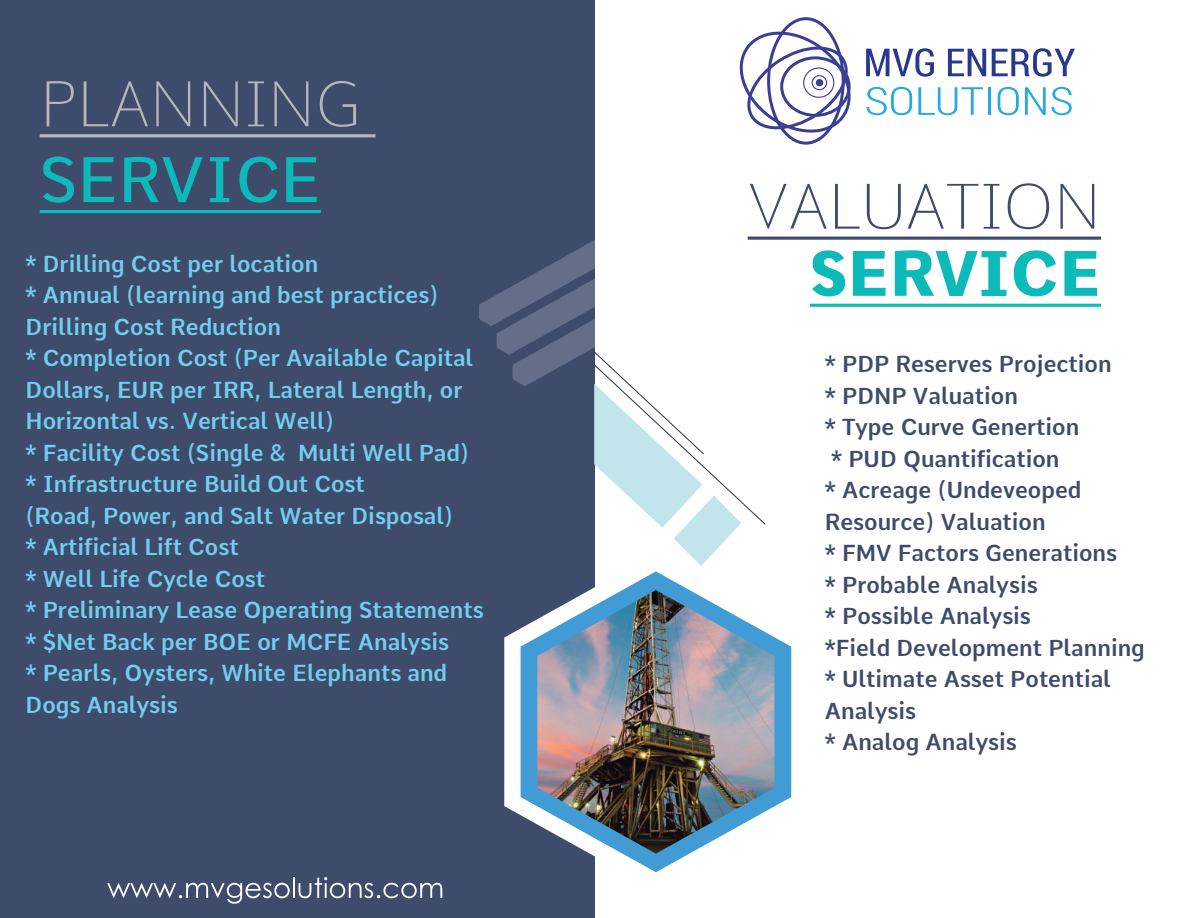
<style>
.page{position:relative;width:1188px;height:918px;background:#fff}
.page>*{position:absolute;margin:0;border:0;box-sizing:border-box;transform-origin:0 0}
.t1{font:100 63.15px "Comme";color:#b5b8bb}
.t2{font:500 63.15px "Comme";color:#0dbaba}
.t3{font:100 63px "Comme";color:#3f4b6b}
.t4{font:800 63px "Comme";color:#0dbaba}
.t5{font:600 22.5px/31.5px "Comme";color:#71cfee}
.t6{font:600 22.5px/31.5px "Comme";color:#3f4b6b}
</style>
<div class="page">
<div style="left:0;top:0;width:594px;height:918px;background:#3f4b6b"></div>
<hr style="left:40px;top:134px;width:336px;height:3px;background:#b5b8bb">
<hr style="left:40px;top:210px;width:281px;height:3px;background:#0dbaba">
<hr style="left:748px;top:237px;width:353px;height:3px;background:#3f4b6b">
<hr style="left:810px;top:304px;width:291px;height:3px;background:#0dbaba">
<svg style="left:504px;top:566px;width:288px;height:324px;fill:#fff"></svg>
<svg style="left:521px;top:571px;width:270px;height:301px"></svg>
<img style="left:537px;top:590px;width:237px;height:264px">
<svg style="left:479px;top:187px;width:287px;height:379px"></svg>
<svg style="left:107px;top:883px;width:183px;height:21px"></svg>
<hr style="left:293px;top:877px;width:2px;height:21px;background:#fff">
<svg style="left:299px;top:877px;width:143px;height:21px"></svg>
<svg style="left:739px;top:24px;width:112px;height:112px"></svg>
<div style="left:780px;top:56px;width:71px;height:61px;border:3px solid #3b3f93;border-radius:50%"></div>
<div style="left:803px;top:67px;width:31px;height:31px;border:1px solid #3b3f93;border-radius:50%"></div>
<div style="left:812px;top:75px;width:15px;height:15px;border:1px solid #3b3f93;border-radius:50%"></div>
<div style="left:816px;top:79px;width:7px;height:7px;background:#3b3f93;border-radius:50%"></div>
<svg style="left:867px;top:87px;width:45px;height:28px"></svg>
<svg style="left:918px;top:87px;width:65px;height:28px"></svg>
<hr style="left:988px;top:87px;width:3px;height:28px;background:#24aae1">
<svg style="left:998px;top:87px;width:21px;height:28px"></svg>
<svg style="left:1025px;top:87px;width:21px;height:28px"></svg>
<svg style="left:1052px;top:87px;width:20px;height:28px"></svg>
<svg style="left:866px;top:48px;width:68px;height:29px"></svg>
<svg style="left:948px;top:49px;width:38px;height:27px"></svg>
<svg style="left:992px;top:48px;width:83px;height:29px"></svg>
<h1 class="t1" style="left:40px;top:53px;width:323px">PLANNING</h1>
<h1 class="t2" style="left:40px;top:125px;width:283px">SERVICE</h1>
<p class="t5" style="left:26px;top:245px;width:460px">* Drilling Cost per location<br>* Annual (learning and best practices)<br>Drilling Cost Reduction<br>* Completion Cost (Per Available Capital<br>Dollars, EUR per IRR, Lateral Length, or<br>Horizontal vs. Vertical Well)<br>* Facility Cost (Single &amp; Multi Well Pad) * Infrastructure Build Out Cost<br>(Road, Power, and Salt Water Disposal)<br>* Artificial Lift Cost<br>* Well Life Cycle Cost<br>* Preliminary Lease Operating Statements * $Net Back per BOE or MCFE Analysis<br>* Pearls, Oysters, White Elephants and<br>Dogs Analysis</p>
<h2 class="t3" style="left:748px;top:155px;width:355px">VALUATION</h2>
<h2 class="t4" style="left:810px;top:217px;width:293px">SERVICE</h2>
<p class="t6" style="left:825px;top:346px;width:321px">* PDP Reserves Projection<br>* PDNP Valuation<br>* Type Curve Genertion<br>* PUD Quantification<br>* Acreage (Undeveoped<br>Resource) Valuation<br>* FMV Factors Generations<br>* Probable Analysis<br>* Possible Analysis<br>*Field Development Planning * Ultimate Asset Potential<br>Analysis<br>* Analog Analysis</p>
</div>
